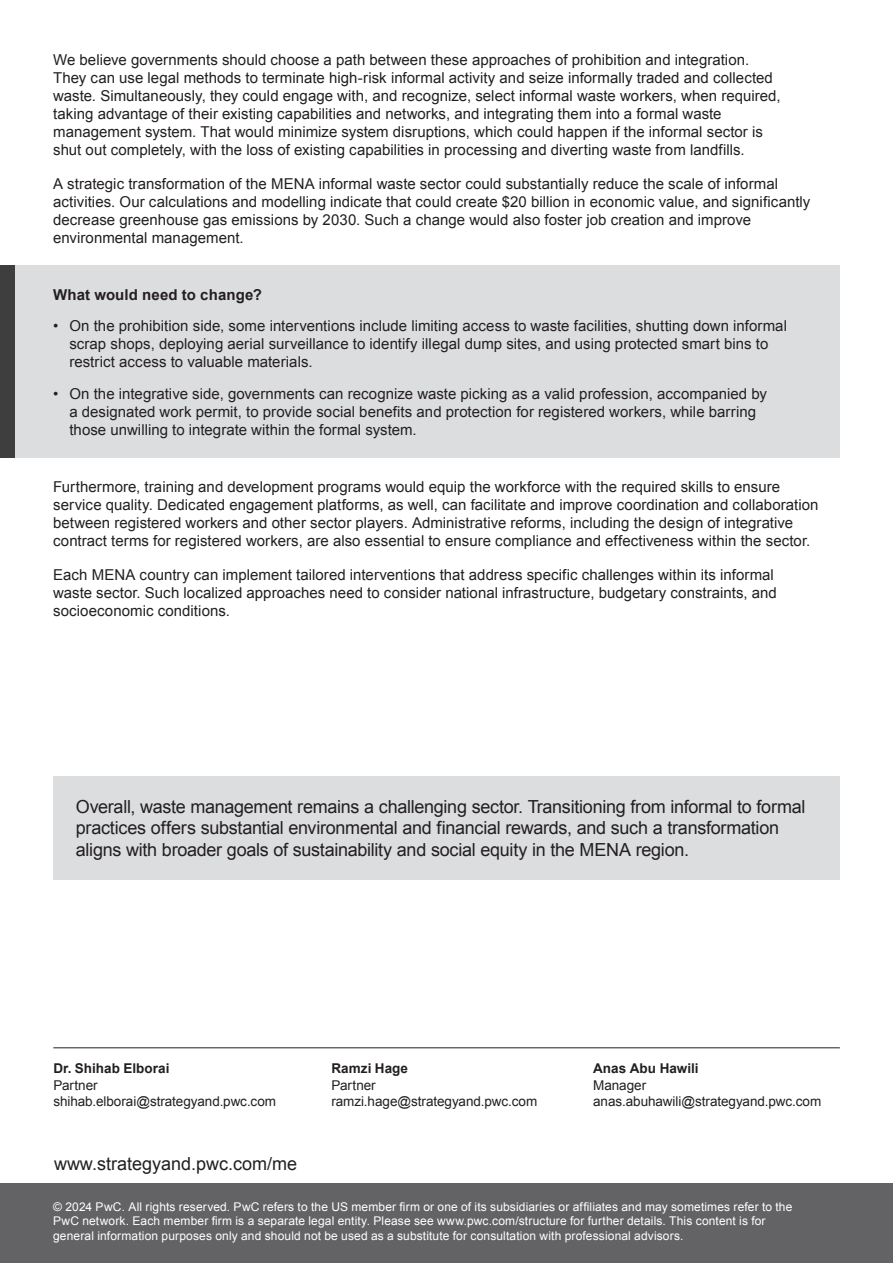
<style>
.page{position:relative;width:893px;height:1263px;background:#fff}
.page>*{position:absolute;margin:0;border:0;box-sizing:border-box;transform-origin:0 0}
.Exhibit_Subtitle_10_12{font:18px/21.6px "Arial";letter-spacing:-.015em;color:#231f20}
.Body_Text_10_12{font:15px/18px "Arial";letter-spacing:.005em;color:#231f20}
.Body_Text_10_12-2{font:700 15px "Arial";letter-spacing:.01em;color:#231f20}
.t1{font:13.5px/16.2px "Arial";letter-spacing:-.005em;color:#231f20}
.t2{font:700 13.5px/16.2px "Arial";letter-spacing:.005em;color:#231f20}
.t3{font:12px/14.4px "Arial";letter-spacing:.01em;color:#fff}
.s1{font-weight:700}
.s2{font-weight:400}
</style>
<div class="page">
<div style="left:0;top:266px;width:840px;height:192px;background:#dcdddf"></div>
<div style="left:0;top:266px;width:14px;height:192px;background:#3e3e3f"></div>
<div style="left:53px;top:776px;width:787px;height:104px;background:#dcdddf"></div>
<div style="left:0;top:1183px;width:893px;height:80px;background:#636366"></div>
<hr style="left:53px;top:1047px;width:787px;height:1px;background:#231f20">
<p class="Body_Text_10_12" style="left:53px;top:50px;width:729px">We believe governments should choose a path between these approaches of prohibition and integration.<br>They can use legal methods to terminate high-risk informal activity and seize informally traded and collected waste. Simultaneously, they could engage with, and recognize, select informal waste workers, when required, taking advantage of their existing capabilities and networks, and integrating them into a formal waste management system. That would minimize system disruptions, which could happen if the informal sector is shut out completely, with the loss of existing capabilities in processing and diverting waste from landfills.</p>
<p class="Body_Text_10_12" style="left:53px;top:174px;width:759px">A strategic transformation of the MENA informal waste sector could substantially reduce the scale of informal activities. Our calculations and modelling indicate that could create $20 billion in economic value, and significantly decrease greenhouse gas emissions by 2030. Such a change would also foster job creation and improve environmental management.</p>
<p class="Body_Text_10_12-2" style="left:53px;top:284px;width:210px">What would need to change?</p>
<p class="Body_Text_10_12" style="left:69px;top:317px;width:719px;text-indent:-16px">• On the prohibition side, some interventions include limiting access to waste facilities, shutting down informal scrap shops, deploying aerial surveillance to identify illegal dump sites, and using protected smart bins to restrict access to valuable materials.</p>
<p class="Body_Text_10_12" style="left:69px;top:384px;width:699px;text-indent:-16px">• On the integrative side, governments can recognize waste picking as a valid profession, accompanied by a designated work permit, to provide social benefits and protection for registered workers, while barring those unwilling to integrate within the formal system.</p>
<p class="Body_Text_10_12" style="left:53px;top:478px;width:767px">Furthermore, training and development programs would equip the workforce with the required skills to ensure service quality. Dedicated engagement platforms, as well, can facilitate and improve coordination and collaboration between registered workers and other sector players. Administrative reforms, including the design of integrative contract terms for registered workers, are also essential to ensure compliance and effectiveness within the sector.</p>
<p class="Body_Text_10_12" style="left:53px;top:566px;width:725px">Each MENA country can implement tailored interventions that address specific challenges within its informal waste sector. Such localized approaches need to consider national infrastructure, budgetary constraints, and socioeconomic conditions.</p>
<p class="Exhibit_Subtitle_10_12" style="left:76px;top:796px;width:731px">Overall, waste management remains a challenging sector. Transitioning from informal to formal practices offers substantial environmental and financial rewards, and such a transformation aligns with broader goals of sustainability and social equity in the MENA region.</p>
<p class="t1" style="left:53px;top:1061px;width:224px"><span class="s1">Dr. Shihab Elborai<br></span>Partner shihab.elborai@strategyand.pwc.com</p>
<p class="t2" style="left:331px;top:1061px;width:78px">Ramzi Hage<br><span class="s2">Partner</span></p>
<p class="t1" style="left:331px;top:1093px;width:207px">ramzi.hage@strategyand.pwc.com</p>
<p class="Exhibit_Subtitle_10_12" style="left:54px;top:1153px;width:245px">www.strategyand.pwc.com/me</p>
<p class="t2" style="left:593px;top:1061px;width:107px">Anas Abu Hawili<br><span class="s2">Manager</span></p>
<p class="t1" style="left:593px;top:1093px;width:230px">anas.abuhawili@strategyand.pwc.com</p>
<p class="t3" style="left:53px;top:1199px;width:741px">© 2024 PwC. All rights reserved. PwC refers to the US member firm or one of its subsidiaries or affiliates and may sometimes refer to the<br>PwC network. Each member firm is a separate legal entity. Please see www.pwc.com/structure for further details. This content is for general information purposes only and should not be used as a substitute for consultation with professional advisors.</p>
</div>
